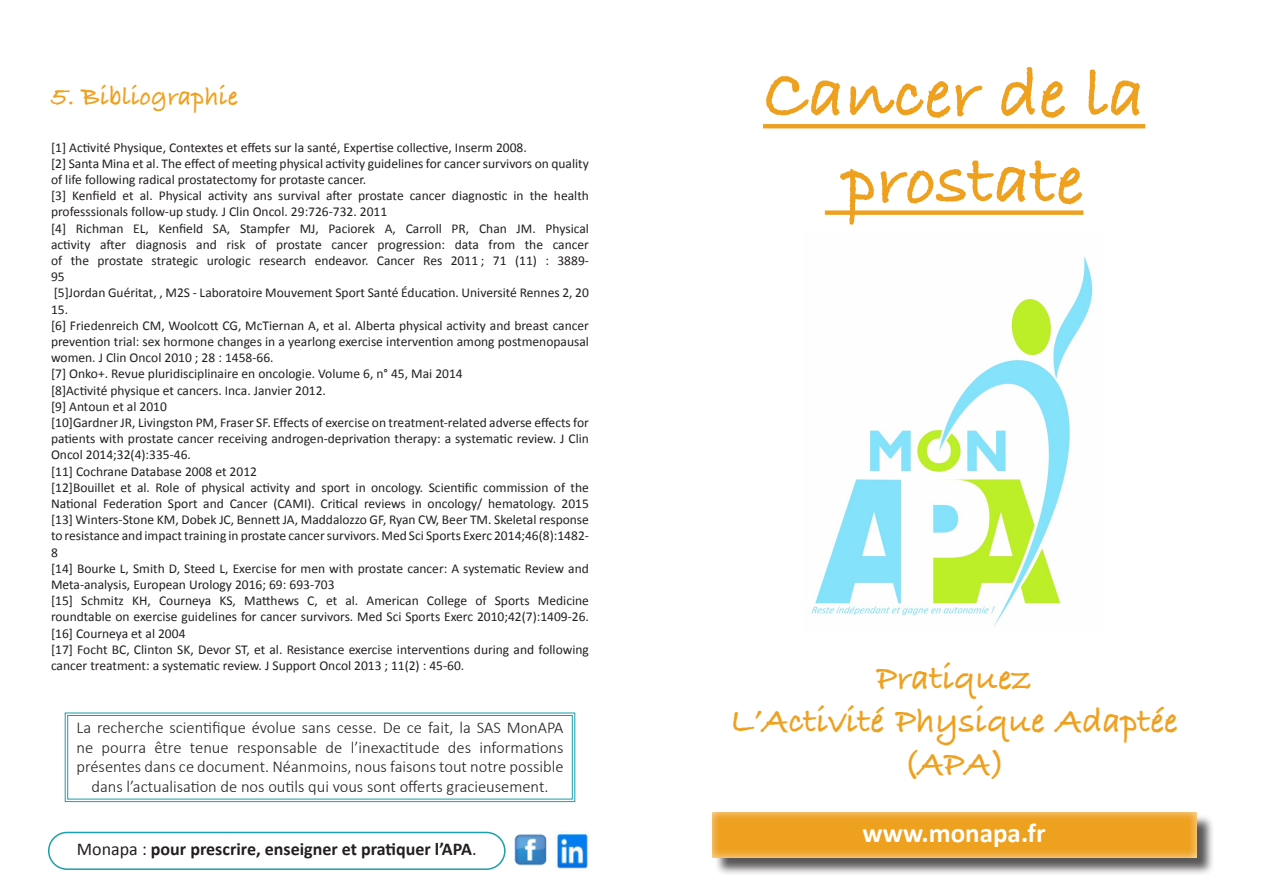
<style>
.page{position:relative;width:1263px;height:893px;background:#fff}
.page>*{position:absolute;margin:0;border:0;box-sizing:border-box;transform-origin:0 0}
.t1{font:700 72px "Bradley Hand ITCTT";color:#eea01f}
.t2{font:700 36px/43.2px "Bradley Hand ITCTT";color:#eea01f;text-align:center}
.t3{font:700 27px "Bradley Hand ITCTT";color:#eea01f}
.t4{font:700 27px "Calibri";color:#fff}
.t5{font:700 18px "Calibri";color:#231f20}
.t6{font:300 16.5px/19.8px "Calibri";color:#231f20;text-align:center}
.t7{font:13.5px/16.2px "Calibri";color:#231f20}
.s1{font-weight:400}
</style>
<div class="page">
<hr style="left:763px;top:124px;width:382px;height:4px;background:#eea01f">
<div style="left:825px;top:210px;width:258px;height:5px;background:#eea01f"></div>
<img style="left:811px;top:256px;width:282px;height:370px">
<svg style="left:65px;top:712px;width:510px;height:90px"></svg>
<div style="left:67px;top:715px;width:505px;height:84px;border:1px solid #1b9fac"></div>
<img style="left:514px;top:834px;width:32px;height:32px">
<img style="left:554px;top:831px;width:35px;height:38px">
<div style="left:48px;top:832px;width:457px;height:38px;border:2px solid #1b9fac;border-radius:18px"></div>
<div style="left:714px;top:814px;width:501px;height:62px;background:#231f20;opacity:.75"></div>
<div style="left:711px;top:810px;width:486px;height:49px;background:#fff;opacity:.75"></div>
<p class="t3" style="left:51px;top:76px;width:188px">5. Bibliographie</p>
<p class="t7" style="left:51px;top:139px;width:477px">[1] Activité Physique, Contextes et effets sur la santé, Expertise collective, Inserm 2008.</p>
<p class="t7" style="left:51px;top:155px;width:539px">[2] Santa Mina et al. The effect of meeting physical activity guidelines for cancer survivors on quality of life following radical prostatectomy for protaste cancer.</p>
<p class="t7" style="left:51px;top:187px;width:539px">[3] Kenfield et al. Physical activity ans survival after prostate cancer diagnostic in the health professsionals follow-up study. J Clin Oncol. 29:726-732. 2011</p>
<p class="t7" style="left:51px;top:220px;width:539px;text-align:justify">[4] Richman EL, Kenfield SA, Stampfer MJ, Paciorek A, Carroll PR, Chan JM. Physical activity after diagnosis and risk of prostate cancer progression: data from the cancer of the prostate strategic urologic research endeavor. Cancer Res 2011 ; 71 (11) : 3889- 95</p>
<p class="t7" style="left:51px;top:284px;width:539px">[5]Jordan Guéritat, , M2S - Laboratoire Mouvement Sport Santé Éducation. Université Rennes 2, 20<br>15.</p>
<p class="t7" style="left:51px;top:317px;width:539px;text-align:justify">[6] Friedenreich CM, Woolcott CG, McTiernan A, et al. Alberta physical activity and breast cancer prevention trial: sex hormone changes in a yearlong exercise intervention among postmenopausal women. J Clin Oncol 2010 ; 28 : 1458-66.</p>
<p class="t7" style="left:51px;top:365px;width:413px">[7] Onko+. Revue pluridisciplinaire en oncologie. Volume 6, n° 45, Mai 2014</p>
<p class="t7" style="left:51px;top:382px;width:276px">[8]Activité physique et cancers. Inca. Janvier 2012.</p>
<p class="t7" style="left:51px;top:398px;width:117px">[9] Antoun et al 2010</p>
<p class="t7" style="left:51px;top:414px;width:539px;text-align:justify">[10]Gardner JR, Livingston PM, Fraser SF. Effects of exercise on treatment-related adverse effects for patients with prostate cancer receiving androgen-deprivation therapy: a systematic review. J Clin Oncol 2014;32(4):335-46.</p>
<p class="t7" style="left:51px;top:463px;width:207px">[11] Cochrane Database 2008 et 2012</p>
<p class="t7" style="left:51px;top:479px;width:539px;text-align:justify">[12]Bouillet et al. Role of physical activity and sport in oncology. Scientific commission of the National Federation Sport and Cancer (CAMI). Critical reviews in oncology/ hematology. 2015 [13] Winters-Stone KM, Dobek JC, Bennett JA, Maddalozzo GF, Ryan CW, Beer TM. Skeletal response to resistance and impact training in prostate cancer survivors. Med Sci Sports Exerc 2014;46(8):1482- 8</p>
<p class="t7" style="left:51px;top:560px;width:539px">[14] Bourke L, Smith D, Steed L, Exercise for men with prostate cancer: A systematic Review and<br>Meta-analysis, European Urology 2016; 69: 693-703</p>
<p class="t7" style="left:51px;top:592px;width:539px;text-align:justify">[15] Schmitz KH, Courneya KS, Matthews C, et al. American College of Sports Medicine roundtable on exercise guidelines for cancer survivors. Med Sci Sports Exerc 2010;42(7):1409-26. [16] Courneya et al 2004</p>
<p class="t7" style="left:51px;top:641px;width:539px">[17] Focht BC, Clinton SK, Devor ST, et al. Resistance exercise interventions during and following cancer treatment: a systematic review. J Support Oncol 2013 ; 11(2) : 45-60.</p>
<p class="t6" style="left:76px;top:717px;width:489px">La recherche scientifique évolue sans cesse. De ce fait, la SAS MonAPA ne pourra être tenue responsable de l’inexactitude des informations présentes dans ce document. Néanmoins, nous faisons tout notre possible dans l’actualisation de nos outils qui vous sont offerts gracieusement.</p>
<p class="t5" style="left:77px;top:836px;width:401px"><span class="s1">Monapa :</span> pour prescrire, enseigner et pratiquer l’APA<span class="s1">.</span></p>
<p class="t1" style="left:763px;top:39px;width:384px">Cancer de la</p>
<p class="t1" style="left:843px;top:126px;width:242px">prostate</p>
<p class="t2" style="left:876px;top:654px;width:157px">Pratiquez</p>
<p class="t2" style="left:731px;top:698px;width:449px">L’Activité Physique Adaptée (APA)</p>
<h3 class="t4" style="left:862px;top:813px;width:185px">www.monapa.fr</h3>
</div>
